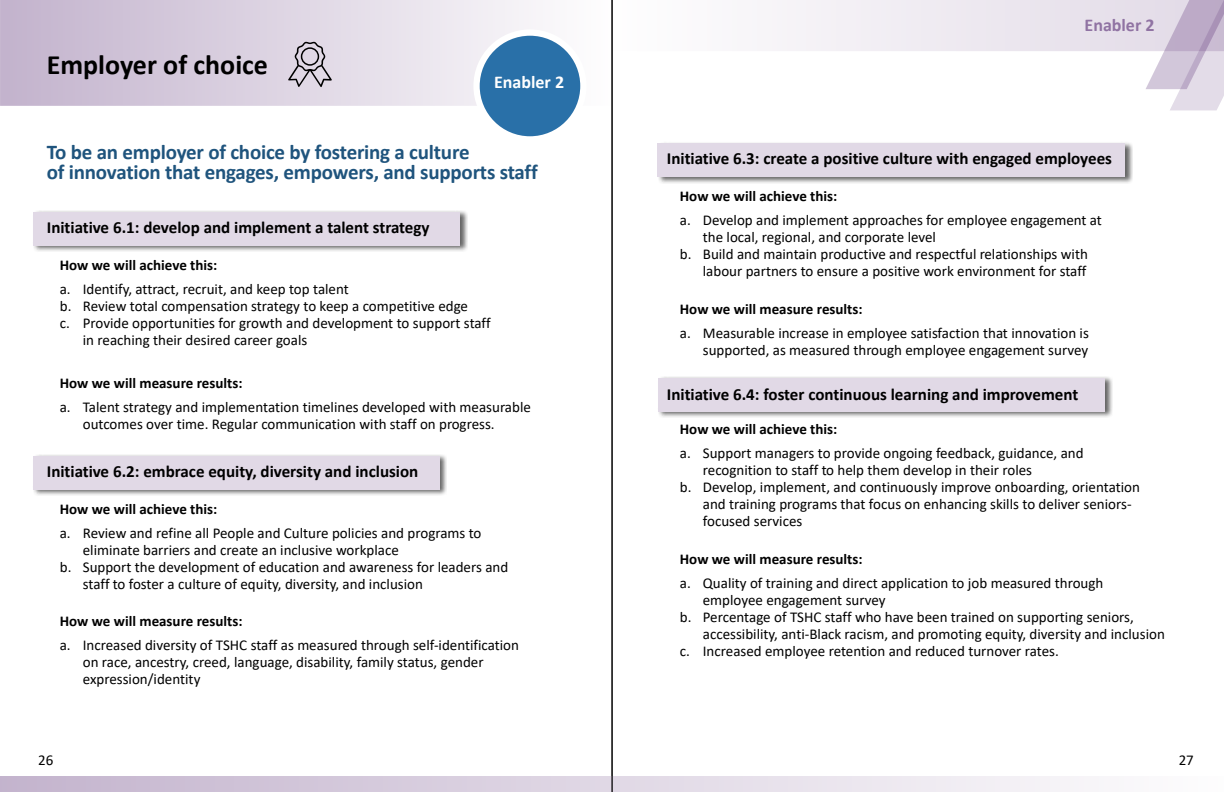
<style>
.page{position:relative;width:1224px;height:792px;background:#fff}
.page>*{position:absolute;margin:0;border:0;box-sizing:border-box;transform-origin:0 0}
.t1{font:700 28px "Calibri";color:#000}
.t2{font:700 21px/20px "Calibri";letter-spacing:-.01em;color:#1f547d}
.t3{font:700 18px "Calibri";color:#fff}
.t4{font:700 18px "Calibri";color:#9073a3}
.t5{font:700 17px "Calibri";color:#000}
.t6{font:15px/17px "Calibri";color:#000}
.t7{font:700 15px "Calibri";color:#000}
</style>
<div class="page">
<div style="left:32px;top:210px;width:436px;height:43px;background:#000;opacity:.6"></div>
<div style="left:33px;top:212px;width:427px;height:34px;background:#e1d9e6"></div>
<div style="left:32px;top:454px;width:415px;height:43px;background:#000;opacity:.6"></div>
<div style="left:33px;top:456px;width:406px;height:34px;background:#e1d9e6"></div>
<div style="left:657px;top:141px;width:476px;height:43px;background:#000;opacity:.6"></div>
<div style="left:658px;top:144px;width:467px;height:33px;background:#e1d9e6"></div>
<div style="left:657px;top:376px;width:456px;height:43px;background:#000;opacity:.6"></div>
<div style="left:658px;top:378px;width:446px;height:34px;background:#e1d9e6"></div>
<svg style="left:0;top:777px;width:1084px;height:15px;background:#dcd3e2"></svg>
<div style="left:0;top:0;width:612px;height:106px;background:linear-gradient(to right,#c2b2cc,#fefefe)"></div>
<div style="left:477px;top:33px;width:106px;height:106px;background:#2970a8;border-radius:50%"></div>
<div style="left:473px;top:29px;width:114px;height:114px;border:6px solid #fff;border-radius:50%"></div>
<svg style="left:772px;top:0;width:374px;height:51px;fill:#eee9f1"></svg>
<svg style="left:1146px;top:0;width:78px;height:110px;background:#d7cdde"></svg>
<svg style="left:288px;top:42px;width:44px;height:45px;background:#b6b0ba"></svg>
<hr style="left:612px;top:0;width:1px;height:792px;background:#000">
<p class="t1" style="left:47px;top:45px;width:223px">Employer of choice</p>
<p class="t3" style="left:494px;top:69px;width:72px">Enabler 2</p>
<h1 class="t2" style="left:47px;top:142px;width:492px">To be an employer of choice by fostering a culture<br>of innovation that engages, empowers, and supports staff</h1>
<p class="t5" style="left:47px;top:215px;width:384px">Initiative 6.1: develop and implement a talent strategy</p>
<p class="t7" style="left:60px;top:254px;width:159px">How we will achieve this:</p>
<p class="t6" style="left:60px;top:280px;width:291px">a. Identify, attract, recruit, and keep top talent</p>
<p class="t6" style="left:60px;top:297px;width:410px">b. Review total compensation strategy to keep a competitive edge</p>
<p class="t6" style="left:83px;top:314px;width:409px;text-indent:-23px">c. Provide opportunities for growth and development to support staff in reaching their desired career goals</p>
<p class="t7" style="left:60px;top:372px;width:184px">How we will measure results:</p>
<p class="t6" style="left:83px;top:398px;width:450px;text-indent:-23px">a. Talent strategy and implementation timelines developed with measurable outcomes over time. Regular communication with staff on progress.</p>
<p class="t5" style="left:47px;top:459px;width:373px">Initiative 6.2: embrace equity, diversity and inclusion</p>
<p class="t7" style="left:60px;top:498px;width:159px">How we will achieve this:</p>
<p class="t6" style="left:83px;top:524px;width:400px;text-indent:-23px">a. Review and refine all People and Culture policies and programs to eliminate barriers and create an inclusive workplace</p>
<p class="t6" style="left:83px;top:558px;width:427px;text-indent:-23px">b. Support the development of education and awareness for leaders and staff to foster a culture of equity, diversity, and inclusion</p>
<p class="t7" style="left:60px;top:610px;width:184px">How we will measure results:</p>
<p class="t6" style="left:83px;top:636px;width:438px;text-indent:-23px">a. Increased diversity of TSHC staff as measured through self-identification on race, ancestry, creed, language, disability, family status, gender expression/identity</p>
<p class="t4" style="left:1085px;top:12px;width:72px">Enabler 2</p>
<p class="t5" style="left:667px;top:147px;width:447px">Initiative 6.3: create a positive culture with engaged employees</p>
<p class="t7" style="left:680px;top:186px;width:159px">How we will achieve this:</p>
<p class="t6" style="left:703px;top:211px;width:401px;text-indent:-23px">a. Develop and implement approaches for employee engagement at the local, regional, and corporate level</p>
<p class="t6" style="left:680px;top:245px;width:410px;text-align:right">b. Build and maintain productive and respectful relationships with labour partners to ensure a positive work environment for staff</p>
<p class="t7" style="left:680px;top:299px;width:184px">How we will measure results:</p>
<p class="t6" style="left:680px;top:324px;width:411px;text-align:right">a. Measurable increase in employee satisfaction that innovation is supported, as measured through employee engagement survey</p>
<p class="t5" style="left:667px;top:382px;width:413px">Initiative 6.4: foster continuous learning and improvement</p>
<p class="t7" style="left:680px;top:419px;width:159px">How we will achieve this:</p>
<p class="t6" style="left:703px;top:444px;width:382px;text-indent:-23px">a. Support managers to provide ongoing feedback, guidance, and recognition to staff to help them develop in their roles</p>
<p class="t6" style="left:703px;top:478px;width:439px;text-indent:-23px">b. Develop, implement, and continuously improve onboarding, orientation and training programs that focus on enhancing skills to deliver seniors&shy;focused services</p>
<p class="t7" style="left:680px;top:549px;width:184px">How we will measure results:</p>
<p class="t6" style="left:703px;top:574px;width:402px;text-indent:-23px">a. Quality of training and direct application to job measured through employee engagement survey</p>
<p class="t6" style="left:703px;top:608px;width:464px;text-indent:-23px">b. Percentage of TSHC staff who have been trained on supporting seniors, accessibility, anti-Black racism, and promoting equity, diversity and inclusion</p>
<p class="t6" style="left:680px;top:642px;width:381px">c. Increased employee retention and reduced turnover rates.</p>
<p class="t6" style="left:38px;top:751px;width:17px">26</p>
<p class="t6" style="left:1179px;top:751px;width:17px">27</p>
</div>
